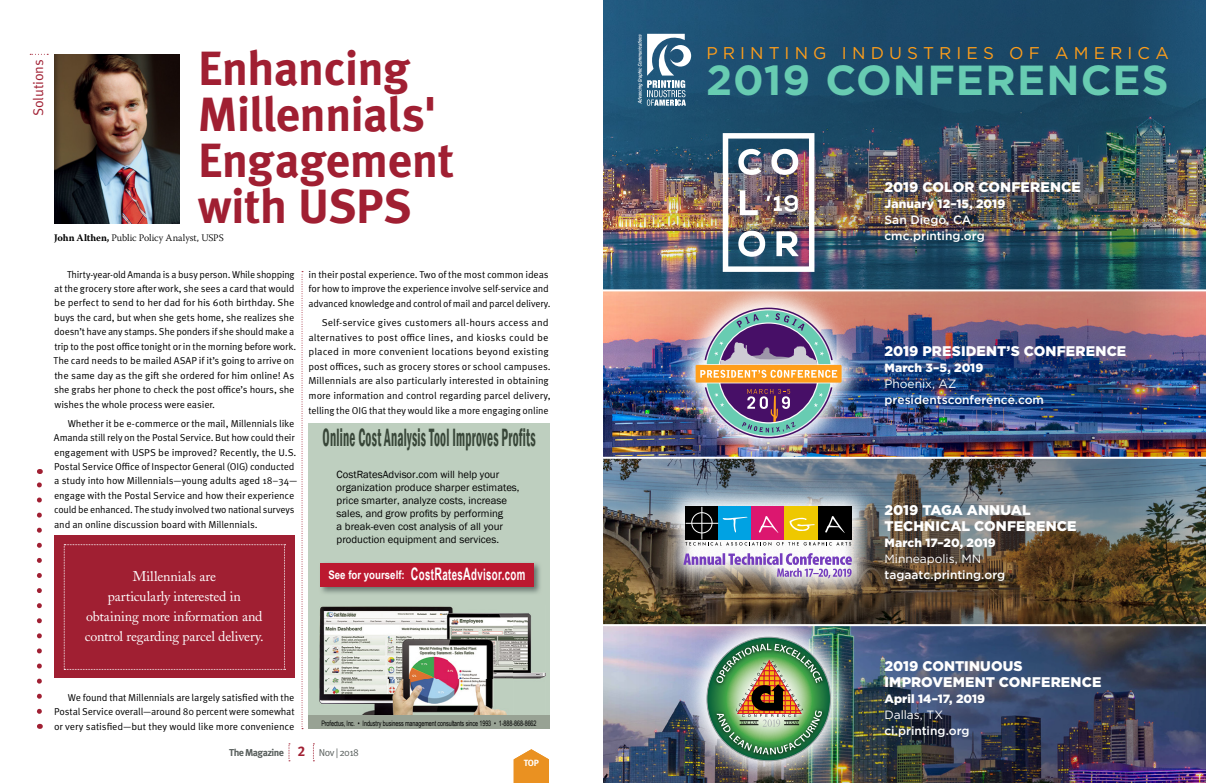
<style>
.page{position:relative;width:1206px;height:783px;background:#fff}
.page>*{position:absolute;margin:0;border:0;box-sizing:border-box;transform-origin:0 0}
.t1{font:700 48px/46px "Meta Pro";letter-spacing:-.02em;color:#a01f32}
.t2{font:700 42px "Gotham";letter-spacing:.025em;color:#68ccb2}
.t3{font:600 condensed 25.8px "Franklin Gothic";letter-spacing:.02em;color:#384638;scale:.5 1}
.t4{font:17px "Gotham";letter-spacing:.3em;color:#ff9e1a}
.t5{font:700 15.8px "Arial Narrow";letter-spacing:.03em;color:#fff;scale:.75 1}
.t6{font:900 14px/16px "Gotham";letter-spacing:.005em;color:#fff}
.t7{font:14px/20px "Adobe Caslon";letter-spacing:-.01em;color:#fff;text-align:center}
.t8{font:14px "Meta Pro Norm";letter-spacing:-.01em;color:#a01f32}
.t9{font:500 12px/16px "Gotham";color:#fff}
.t10{font:900 12px "Gotham";letter-spacing:.005em;color:#fff}
.t11{font:12px "Gotham";color:#fff}
.t12{font:10.7px/12.9px "Franklin Gothic";color:#000}
.t13{font:10px/14.5px "Meta Pro Norm";letter-spacing:-.01em;color:#000}
.t14{font:300 10px "Warnock Pro";letter-spacing:-.005em;color:#000}
.t15{font:700 10px "Meta Pro";letter-spacing:-.06em;color:#585e5c}
.t16{font:700 9px "Meta Pro";color:#fff}
.t17{font:7.5px "Arial Narrow";letter-spacing:-.01em;color:#000;scale:.88 1}
.s1{font-weight:700}
.s2{font-size:11.8px}
.s3{font-size:17.3px}
.s4{font-size:14px;color:#a01f32}
.s5{font-family:"Meta Pro Norm";font-weight:400}
</style>
<div class="page">
<svg style="left:37px;top:469px;width:5px;height:242px"></svg>
<img style="left:54px;top:54px;width:126px;height:169px">
<svg style="left:302px;top:271px;width:1px;height:458px"></svg>
<div style="left:308px;top:423px;width:242px;height:305px;background:#becfbf"></div>
<img style="left:319px;top:606px;width:227px;height:110px">
<img style="left:320px;top:563px;width:220px;height:31px">
<div style="left:320px;top:563px;width:214px;height:23px;background:#bc1930"></div>
<div style="left:308px;top:716px;width:242px;height:13px;background:#98a294"></div>
<div style="left:54px;top:535px;width:241px;height:142px;background:#a01f32"></div>
<svg style="left:64px;top:544px;width:222px;height:126px"></svg>
<img style="left:610px;top:0;width:596px;height:783px">
<img style="left:657px;top:480px;width:221px;height:124px">
<div style="left:685px;top:507px;width:34px;height:33px;background:#000"></div>
<div style="left:719px;top:507px;width:33px;height:33px;background:#00a2e3"></div>
<div style="left:752px;top:507px;width:33px;height:33px;background:#dc176f"></div>
<div style="left:785px;top:507px;width:33px;height:33px;background:#eec800"></div>
<div style="left:818px;top:507px;width:33px;height:33px;background:#000"></div>
<svg style="left:723px;top:517px;width:25px;height:15px"></svg>
<svg style="left:759px;top:516px;width:19px;height:17px"></svg>
<svg style="left:790px;top:518px;width:25px;height:13px"></svg>
<svg style="left:825px;top:516px;width:20px;height:17px"></svg>
<div style="left:692px;top:512px;width:20px;height:21px;border:1px solid #fff;border-radius:50%"></div>
<hr style="left:702px;top:507px;width:1px;height:32px;background:#fff">
<hr style="left:686px;top:523px;width:32px;height:1px;background:#fff">
<svg style="left:685px;top:542px;width:166px;height:4px"></svg>
<svg style="left:683px;top:553px;width:169px;height:25px"></svg>
<img style="left:680px;top:611px;width:177px;height:172px">
<svg style="left:707px;top:637px;width:123px;height:124px"></svg>
<img style="left:711px;top:638px;width:117px;height:51px">
<img style="left:711px;top:705px;width:116px;height:55px">
<img style="left:716px;top:644px;width:107px;height:111px">
<img style="left:669px;top:281px;width:199px;height:184px">
<svg style="left:705px;top:308px;width:128px;height:56px;background:#908ea4"></svg>
<div style="left:696px;top:365px;width:146px;height:18px;background:#ff9e1a"></div>
<img style="left:700px;top:370px;width:137px;height:68px">
<hr style="left:603px;top:289px;width:603px;height:2px;background:#fff">
<hr style="left:603px;top:457px;width:603px;height:2px;background:#fff">
<hr style="left:603px;top:624px;width:603px;height:2px;background:#fff">
<img style="left:723px;top:133px;width:91px;height:139px">
<svg style="left:638px;top:34px;width:53px;height:72px"></svg>
<svg style="left:313px;top:744px;width:1px;height:18px"></svg>
<svg style="left:289px;top:744px;width:1px;height:18px"></svg>
<svg style="left:514px;top:749px;width:35px;height:34px"></svg>
<h3 class="t8" style="left:28px;top:116px;width:59px;rotate:-90deg">Solutions</h3>
<h1 class="t1" style="left:198px;top:42px;width:258px">Enhancing<br>Millennials'<br>Engagement with USPS</h1>
<p class="t14" style="left:54px;top:232px;width:171px"><span class="s1">John Althen,</span> Public Policy Analyst, USPS</p>
<p class="t13" style="left:54px;top:266px;width:244px;text-indent:14px">Thirty-year-old Amanda is a busy person. While shopping at the grocery store after work, she sees a card that would be perfect to send to her dad for his 60th birthday. She buys the card, but when she gets home, she realizes she doesn’t have any stamps. She ponders if she should make a trip to the post office tonight or in the morning before work.<br>The card needs to be mailed ASAP if it’s going to arrive on the same day as the gift she ordered for him online! As she grabs her phone to check the post office’s hours, she wishes the whole process were easier.</p>
<p class="t13" style="left:54px;top:415px;width:245px;text-indent:14px">Whether it be e-commerce or the mail, Millennials like Amanda still rely on the Postal Service. But how could their engagement with USPS be improved? Recently, the U.S.<br>Postal Service Office of Inspector General (OIG) conducted a study into how Millennials—young adults aged 18–34— engage with the Postal Service and how their experience could be enhanced. The study involved two national surveys and an online discussion board with Millennials.</p>
<p class="t13" style="left:308px;top:266px;width:244px">in their postal experience. Two of the most common ideas for how to improve the experience involve self-service and advanced knowledge and control of mail and parcel delivery.</p>
<p class="t13" style="left:308px;top:315px;width:244px;text-indent:13px">Self-service gives customers all-hours access and alternatives to post office lines, and kiosks could be placed in more convenient locations beyond existing post offices, such as grocery stores or school campuses.<br>Millennials are also particularly interested in obtaining more information and control regarding parcel delivery, telling the OIG that they would like a more engaging online</p>
<h3 class="t3" style="left:323px;top:420px;width:428px">Online Cost Analysis Tool Improves Profits</h3>
<p class="t12" style="left:337px;top:469px;width:185px">CostRatesAdvisor.com will help your organization produce sharper estimates, price smarter, analyze costs, increase sales, and grow profits by performing<br>a break-even cost analysis of all your production equipment and services.</p>
<h3 class="t7" style="left:85px;top:567px;width:180px">Millennials are<br>particularly interested in obtaining more information and control regarding parcel delivery.</h3>
<h3 class="t5" style="left:328px;top:563px;width:264px"><span class="s2">See for yourself:</span> <span class="s3">C</span>ost<span class="s3">R</span>ates<span class="s3">A</span>dvisor.com</h3>
<p class="t13" style="left:54px;top:689px;width:242px;text-align:justify;text-indent:14px">We found that Millennials are largely satisfied with the Postal Service overall—around 80 percent were somewhat or very satisfied—but they would like more convenience</p>
<p class="t17" style="left:321px;top:717px;width:246px">Profectus, Inc. • Industry business management consultants since 1993 • 1-888-868-8662</p>
<p class="t15" style="left:229px;top:744px;width:131px">The Magazine <span class="s4">2</span> <span class="s5">Nov | 2018</span></p>
<p class="t16" style="left:524px;top:755px;width:17px">TOP</p>
<h3 class="t4" style="left:706px;top:42px;width:464px">PRINTING INDUSTRIES OF AMERICA</h3>
<h2 class="t2" style="left:706px;top:52px;width:464px">2019 CONFERENCES</h2>
<h3 class="t6" style="left:884px;top:179px;width:198px">2019 COLOR CONFERENCE</h3>
<p class="t10" style="left:884px;top:195px;width:122px">January 12–15, 2019</p>
<p class="t9" style="left:884px;top:211px;width:102px">San Diego, CA cmc.printing.org</p>
<h3 class="t6" style="left:884px;top:343px;width:243px">2019 PRESIDENT’S CONFERENCE</h3>
<p class="t10" style="left:884px;top:359px;width:100px">March 3–5, 2019</p>
<p class="t11" style="left:884px;top:376px;width:74px">Phoenix, AZ</p>
<p class="t9" style="left:884px;top:391px;width:161px">presidentsconference.com</p>
<h3 class="t6" style="left:884px;top:502px;width:194px">2019 TAGA ANNUAL<br>TECHNICAL CONFERENCE</h3>
<p class="t10" style="left:884px;top:534px;width:113px">March 17–20, 2019</p>
<p class="t11" style="left:884px;top:551px;width:98px">Minneapolis, MN</p>
<p class="t9" style="left:884px;top:566px;width:122px">tagaatc.printing.org</p>
<h3 class="t6" style="left:884px;top:658px;width:218px">2019 CONTINUOUS<br>IMPROVEMENT CONFERENCE</h3>
<p class="t10" style="left:884px;top:691px;width:102px">April 14–17, 2019</p>
<p class="t11" style="left:884px;top:707px;width:60px">Dallas, TX</p>
<p class="t9" style="left:884px;top:723px;width:87px">ci.printing.org</p>
</div>
